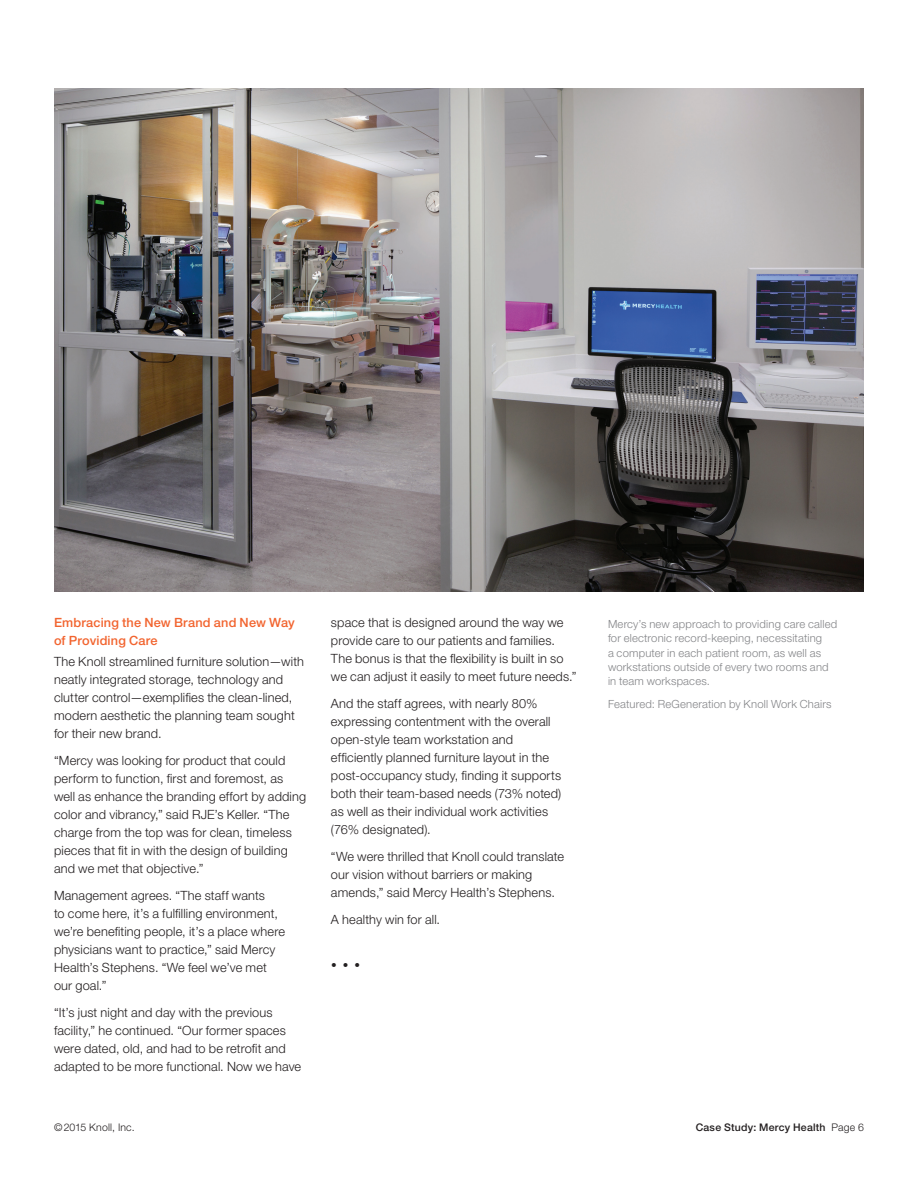
<style>
.page{position:relative;width:918px;height:1188px;background:#fff}
.page>*{position:absolute;margin:0;border:0;box-sizing:border-box;transform-origin:0 0}
.t1{font:300 12.75px/18px "Helvetica Neue LT Std";letter-spacing:.015em;color:#231f20}
.t2{font:500 12.75px/18px "Helvetica Neue LT Std";letter-spacing:.015em;color:#f2642f}
.t3{font:300 11.25px/14.2px "Helvetica Neue LT Std";letter-spacing:.015em;color:#848588}
.t4{font:700 11.25px "Helvetica Neue LT Std";color:#231f20}
.t5{font:500 10.5px "Helvetica Neue LT Std";letter-spacing:.02em;color:#231f20}
.t6{font:300 10.5px "Helvetica Neue LT Std";letter-spacing:.015em;color:#231f20}
.s1{font-weight:300}
</style>
<div class="page">
<img style="left:54px;top:89px;width:810px;height:502px">
<p class="t2" style="left:54px;top:613px;width:242px">Embracing the New Brand and New Way of Providing Care</p>
<p class="t1" style="left:54px;top:652px;width:252px">The Knoll streamlined furniture solution—with neatly integrated storage, technology and clutter control—exemplifies the clean-lined, modern aesthetic the planning team sought for their new brand.</p>
<p class="t1" style="left:54px;top:751px;width:254px">“Mercy was looking for product that could perform to function, first and foremost, as well as enhance the branding effort by adding color and vibrancy,” said RJE’s Keller. “The charge from the top was for clean, timeless pieces that fit in with the design of building and we met that objective.”</p>
<p class="t1" style="left:54px;top:886px;width:233px">Management agrees. “The staff wants<br>to come here, it’s a fulfilling environment, we’re benefiting people, it’s a place where physicians want to practice,” said Mercy Health’s Stephens. “We feel we’ve met our goal.”</p>
<p class="t1" style="left:54px;top:1003px;width:249px">“It’s just night and day with the previous facility,” he continued. “Our former spaces were dated, old, and had to be retrofit and adapted to be more functional. Now we have</p>
<p class="t1" style="left:331px;top:613px;width:247px">space that is designed around the way we provide care to our patients and families.<br>The bonus is that the flexibility is built in so we can adjust it easily to meet future needs.”</p>
<p class="t1" style="left:331px;top:694px;width:232px">And the staff agrees, with nearly 80% expressing contentment with the overall open-style team workstation and efficiently planned furniture layout in the post-occupancy study, finding it supports both their team-based needs (73% noted) as well as their individual work activities (76% designated).</p>
<p class="t1" style="left:331px;top:847px;width:235px">“We were thrilled that Knoll could translate our vision without barriers or making amends,” said Mercy Health’s Stephens.</p>
<p class="t1" style="left:331px;top:910px;width:111px">A healthy win for all.</p>
<p class="t4" style="left:331px;top:958px;width:31px">• • •</p>
<p class="t3" style="left:608px;top:617px;width:231px">Mercy’s new approach to providing care called for electronic record-keeping, necessitating<br>a computer in each patient room, as well as workstations outside of every two rooms and in team workspaces.</p>
<p class="t3" style="left:608px;top:697px;width:225px">Featured: ReGeneration by Knoll Work Chairs</p>
<p class="t6" style="left:54px;top:1121px;width:82px">©2015 Knoll, Inc.</p>
<p class="t5" style="left:696px;top:1121px;width:170px">Case Study: Mercy Health <span class="s1">Page 6</span></p>
</div>
